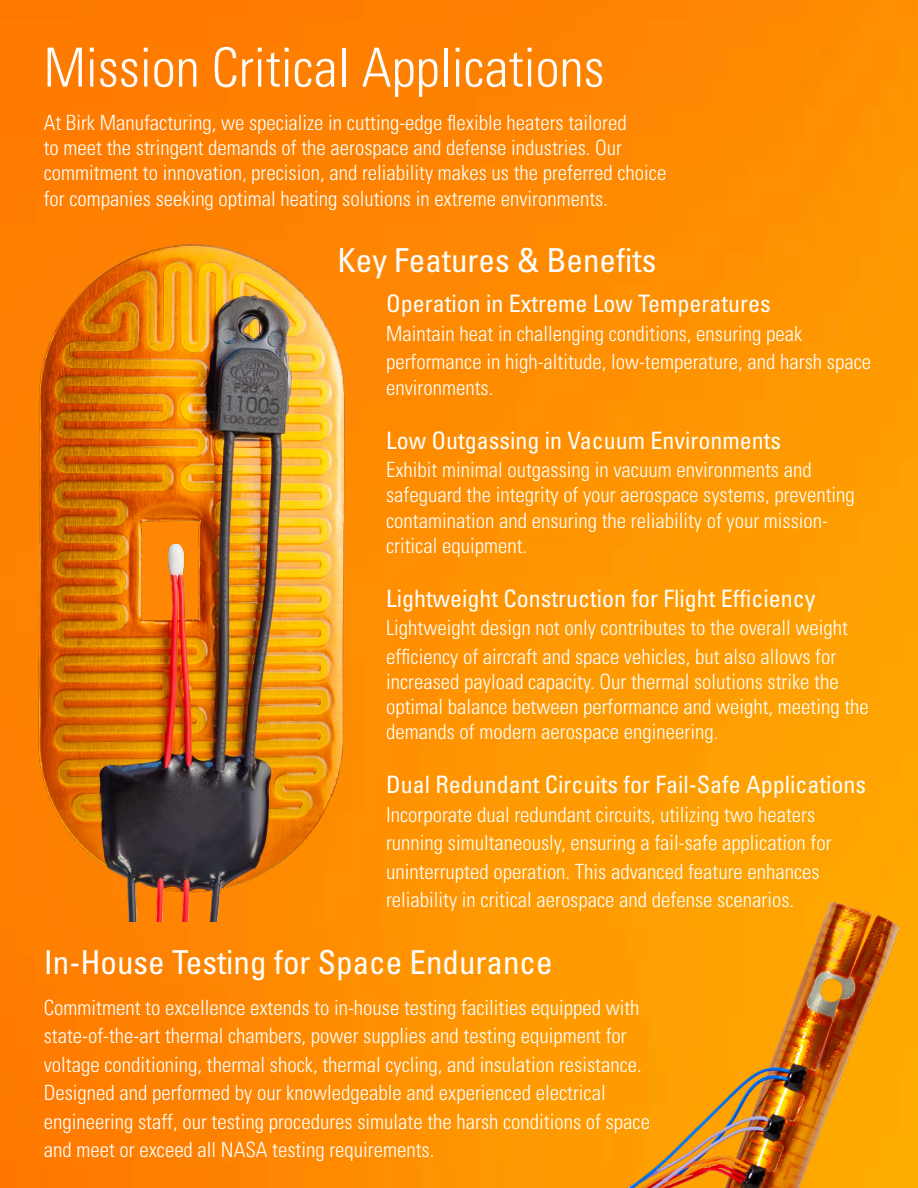
<style>
.page{position:relative;width:918px;height:1188px;background:#fff}
.page>*{position:absolute;margin:0;border:0;box-sizing:border-box;transform-origin:0 0}
.t1{font:300 condensed 54px "Univers LT Std";color:#fff}
.t2{font:condensed 33px "Univers LT Std";color:#fff}
.t3{font:condensed 24px "Univers LT Std";color:#fff}
.t4{font:300 condensed 21px/28.5px "Univers LT Std";color:#fff}
</style>
<div class="page">
<img style="left:0;top:0;width:918px;height:1188px">
<img style="left:0;top:236px;width:379px;height:685px">
<img style="left:558px;top:867px;width:360px;height:321px">
<p class="t1" style="left:44px;top:35px;width:562px">Mission Critical Applications</p>
<p class="t4" style="left:44px;top:110px;width:624px;line-height:25.2px">At Birk Manufacturing, we specialize in cutting-edge flexible heaters tailored<br>to meet the stringent demands of the aerospace and defense industries. Our commitment to innovation, precision, and reliability makes us the preferred choice for companies seeking optimal heating solutions in extreme environments.</p>
<p class="t2" style="left:338px;top:240px;width:320px">Key Features &amp; Benefits</p>
<p class="t3" style="left:386px;top:289px;width:386px">Operation in Extreme Low Temperatures</p>
<p class="t4" style="left:386px;top:319px;width:487px">Maintain heat in challenging conditions, ensuring peak performance in high-altitude, low-temperature, and harsh space</p>
<p class="t4" style="left:386px;top:373px;width:109px">environments.</p>
<p class="t3" style="left:386px;top:425px;width:397px">Low Outgassing in Vacuum Environments</p>
<p class="t4" style="left:386px;top:457px;width:470px;line-height:25.2px">Exhibit minimal outgassing in vacuum environments and safeguard the integrity of your aerospace systems, preventing contamination and ensuring the reliability of your mission&shy;critical equipment.</p>
<p class="t3" style="left:386px;top:583px;width:431px">Lightweight Construction for Flight Efficiency</p>
<p class="t4" style="left:386px;top:614px;width:463px">Lightweight design not only contributes to the overall weight efficiency of aircraft and space vehicles, but also allows for</p>
<p class="t4" style="left:386px;top:669px;width:484px;line-height:25.2px">increased payload capacity. Our thermal solutions strike the optimal balance between performance and weight, meeting the demands of modern aerospace engineering.</p>
<p class="t3" style="left:386px;top:770px;width:481px">Dual Redundant Circuits for Fail-Safe Applications</p>
<p class="t4" style="left:386px;top:800px;width:447px">Incorporate dual redundant circuits, utilizing two heaters running simultaneously, ensuring a fail-safe application for uninterrupted operation. This advanced feature enhances reliability in critical aerospace and defense scenarios.</p>
<p class="t2" style="left:44px;top:942px;width:510px">In-House Testing for Space Endurance</p>
<p class="t4" style="left:44px;top:993px;width:608px">Commitment to excellence extends to in-house testing facilities equipped with state-of-the-art thermal chambers, power supplies and testing equipment for voltage conditioning, thermal shock, thermal cycling, and insulation resistance.<br>Designed and performed by our knowledgeable and experienced electrical engineering staff, our testing procedures simulate the harsh conditions of space and meet or exceed all NASA testing requirements.</p>
</div>
